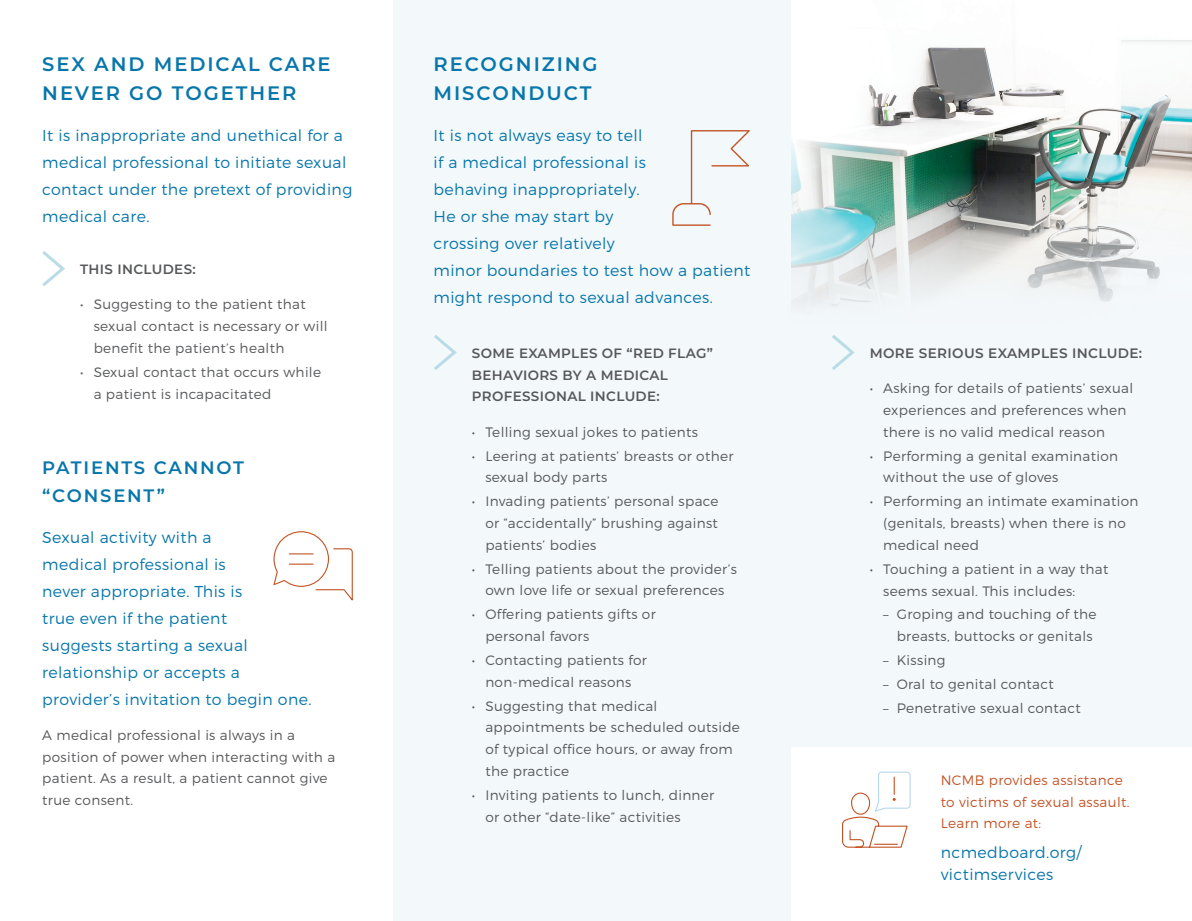
<style>
.page{position:relative;width:1192px;height:921px;background:#fff}
.page>*{position:absolute;margin:0;border:0;box-sizing:border-box;transform-origin:0 0}
.t1{font:600 19.5px/28.5px "Montserrat";letter-spacing:.1em;color:#0876aa}
.t2{font:600 18px/28.5px "Montserrat";letter-spacing:.1em;color:#0876aa}
.t3{font:300 15.75px/27px "Montserrat";letter-spacing:.025em;color:#0876aa}
.t4{font:300 13.65px/21.8px "Montserrat";letter-spacing:.025em;color:#57585a}
.t5{font:300 13.65px/21.8px "Montserrat";letter-spacing:.025em;color:#c25426}
.t6{font:600 13.65px "Montserrat";letter-spacing:.025em;color:#57585a}
.t7{font:600 13.5px/21.8px "Montserrat";letter-spacing:.025em;color:#57585a}
</style>
<div class="page">
<div style="left:393px;top:0;width:799px;height:921px;background:#f3f8fb"></div>
<div style="left:791px;top:747px;width:401px;height:174px;background:#fff"></div>
<img style="left:791px;top:0;width:401px;height:306px">
<svg style="left:434px;top:335px;width:23px;height:35px"></svg>
<svg style="left:832px;top:335px;width:23px;height:35px"></svg>
<svg style="left:672px;top:130px;width:78px;height:96px"></svg>
<svg style="left:842px;top:771px;width:69px;height:77px"></svg>
<svg style="left:42px;top:251px;width:23px;height:35px"></svg>
<svg style="left:273px;top:531px;width:80px;height:70px"></svg>
<h1 class="t1" style="left:42px;top:49px;width:290px">SEX AND MEDICAL CARE<br>NEVER GO TOGETHER</h1>
<p class="t3" style="left:42px;top:121px;width:312px">It is inappropriate and unethical for a medical professional to initiate sexual contact under the pretext of providing medical care.</p>
<p class="t7" style="left:80px;top:258px;width:117px">THIS INCLUDES:</p>
<p class="t4" style="left:94px;top:293px;width:235px;text-indent:-13px">• Suggesting to the patient that sexual contact is necessary or will benefit the patient’s health</p>
<p class="t4" style="left:94px;top:361px;width:229px;text-indent:-14px">• Sexual contact that occurs while a patient is incapacitated</p>
<h2 class="t2" style="left:42px;top:452px;width:203px">PATIENTS CANNOT “CONSENT”</h2>
<p class="t3" style="left:42px;top:523px;width:271px">Sexual activity with a<br>medical professional is<br>never appropriate. This is<br>true even if the patient<br>suggests starting a sexual relationship or accepts a provider’s invitation to begin one.</p>
<p class="t4" style="left:42px;top:724px;width:295px">A medical professional is always in a position of power when interacting with a patient. As a result, a patient cannot give true consent.</p>
<h1 class="t1" style="left:434px;top:49px;width:166px">RECOGNIZING<br>MISCONDUCT</h1>
<p class="t3" style="left:434px;top:121px;width:318px">It is not always easy to tell<br>if a medical professional is<br>behaving inappropriately.<br>He or she may start by<br>crossing over relatively<br>minor boundaries to test how a patient might respond to sexual advances.</p>
<p class="t7" style="left:472px;top:342px;width:243px">SOME EXAMPLES OF “RED FLAG”<br>BEHAVIORS BY A MEDICAL<br>PROFESSIONAL INCLUDE:</p>
<p class="t4" style="left:472px;top:421px;width:228px">• Telling sexual jokes to patients</p>
<p class="t4" style="left:485px;top:444px;width:250px;text-indent:-13px">• Leering at patients’ breasts or other sexual body parts</p>
<p class="t4" style="left:485px;top:490px;width:235px;text-align:justify;text-indent:-13px">• Invading patients’ personal space or “accidentally” brushing against patients’ bodies</p>
<p class="t4" style="left:472px;top:558px;width:267px;text-align:center">• Telling patients about the provider’s own love life or sexual preferences</p>
<p class="t4" style="left:485px;top:603px;width:172px;text-indent:-14px">• Offering patients gifts or personal favors</p>
<p class="t4" style="left:472px;top:649px;width:177px;text-align:center">• Contacting patients for non-medical reasons</p>
<p class="t4" style="left:485px;top:695px;width:256px;text-indent:-13px">• Suggesting that medical appointments be scheduled outside of typical office hours, or away from the practice</p>
<p class="t4" style="left:485px;top:784px;width:231px;text-indent:-13px">• Inviting patients to lunch, dinner or other “date-like” activities</p>
<p class="t6" style="left:870px;top:343px;width:274px">MORE SERIOUS EXAMPLES INCLUDE:</p>
<p class="t4" style="left:883px;top:377px;width:251px;text-indent:-13px">• Asking for details of patients’ sexual experiences and preferences when there is no valid medical reason</p>
<p class="t4" style="left:883px;top:445px;width:236px;text-indent:-13px">• Performing a genital examination without the use of gloves</p>
<p class="t4" style="left:883px;top:490px;width:257px;text-indent:-13px">• Performing an intimate examination (genitals, breasts) when there is no medical need</p>
<p class="t4" style="left:883px;top:558px;width:227px;text-indent:-13px">• Touching a patient in a way that seems sexual. This includes:</p>
<p class="t4" style="left:883px;top:603px;width:215px;text-align:right">– Groping and touching of the breasts, buttocks or genitals</p>
<p class="t4" style="left:883px;top:649px;width:64px">– Kissing</p>
<p class="t4" style="left:883px;top:673px;width:172px">– Oral to genital contact</p>
<p class="t4" style="left:883px;top:697px;width:199px">– Penetrative sexual contact</p>
<p class="t5" style="left:941px;top:769px;width:190px">NCMB provides assistance to victims of sexual assault.<br>Learn more at:</p>
<p class="t3" style="left:941px;top:840px;width:142px;line-height:22.5px">ncmedboard.org/ victimservices</p>
</div>
